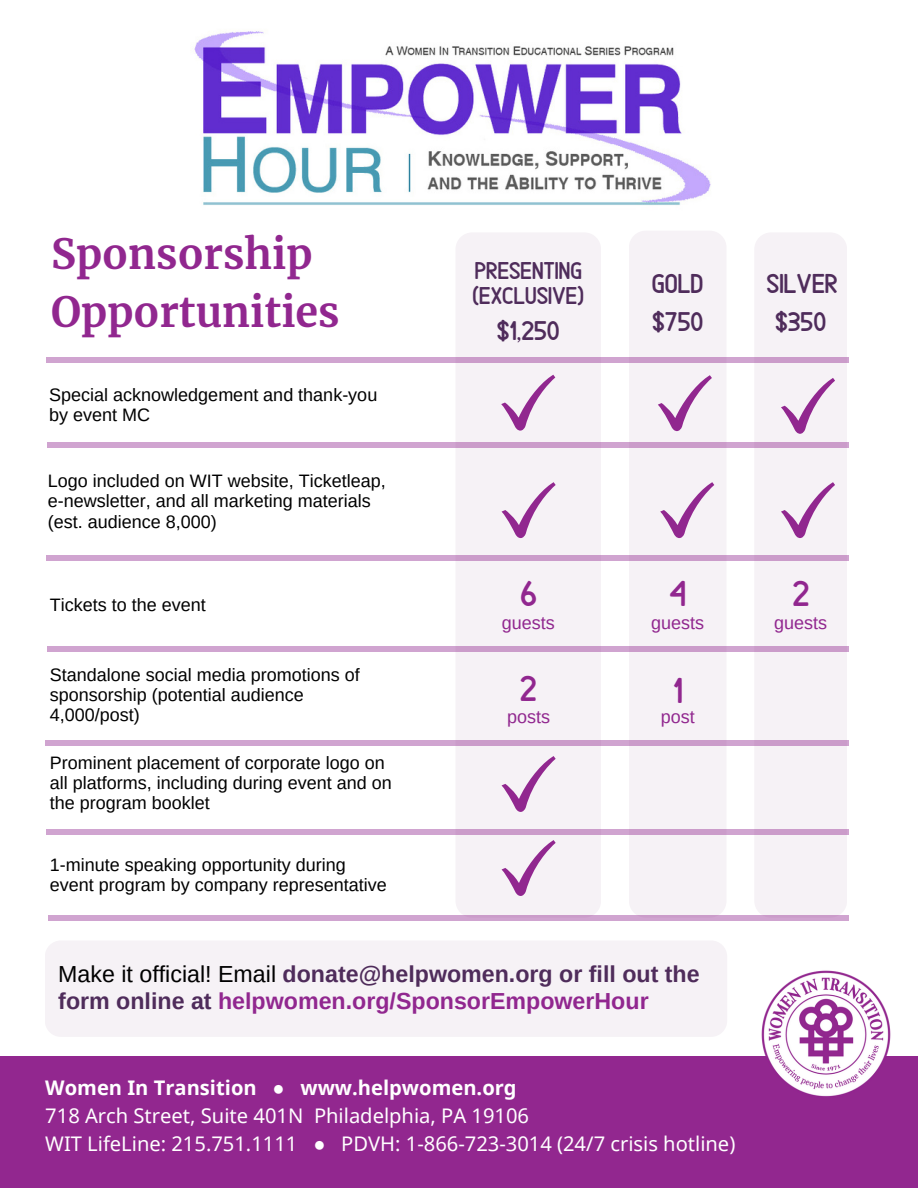
<style>
.page{position:relative;width:918px;height:1188px;background:#fff}
.page>*{position:absolute;margin:0;border:0;box-sizing:border-box;transform-origin:0 0}
.t1{font:700 41.25px/57.3px "Merriweather";color:#91278f}
.t2{font:36px "Alaska";color:#91278f}
.t3{font:27.3px "Alaska";color:#4f2c5b}
.t4{font:27px "Alaska";color:#4f2c5b}
.t5{font:24.3px/25.8px "Alaska";color:#4f2c5b}
.t6{font:700 23.25px/27px "Arimo";color:#4f2c5b}
.t7{font:20.1px/28px "Noto Sans";color:#fff}
.t8{font:18px/20.2px "Arimo";color:#000}
.t9{font:18px "Arimo";color:#91278f}
.s1{font-weight:400;color:#000}
.s2{color:#91278f}
.s3{font-weight:700}
</style>
<div class="page">
<div style="left:45px;top:940px;width:682px;height:97px;background:#f6f2f6;border-radius:16px"></div>
<div style="left:0;top:1056px;width:918px;height:132px;background:#92278f"></div>
<img style="left:761px;top:970px;width:130px;height:127px">
<div style="left:456px;top:232px;width:145px;height:686px;background:#f6f2f6;border-radius:17px"></div>
<div style="left:629px;top:231px;width:98px;height:687px;background:#f6f2f6;border-radius:17px"></div>
<div style="left:754px;top:232px;width:93px;height:686px;background:#f6f2f6;border-radius:17px"></div>
<div style="left:47px;top:357px;width:802px;height:5px;background:#d0a4d0"></div>
<div style="left:48px;top:442px;width:801px;height:5px;background:#d0a4d0"></div>
<div style="left:47px;top:556px;width:802px;height:5px;background:#d0a4d0"></div>
<div style="left:48px;top:646px;width:801px;height:5px;background:#d0a4d0"></div>
<div style="left:45px;top:741px;width:804px;height:5px;background:#d0a4d0"></div>
<div style="left:47px;top:830px;width:802px;height:5px;background:#d0a4d0"></div>
<hr style="left:48px;top:916px;width:801px;height:4px;background:#d0a4d0">
<img style="left:194px;top:31px;width:517px;height:174px">
<svg style="left:501px;top:375px;width:54px;height:56px"></svg>
<svg style="left:502px;top:482px;width:53px;height:56px"></svg>
<svg style="left:502px;top:756px;width:53px;height:56px"></svg>
<svg style="left:502px;top:840px;width:53px;height:56px"></svg>
<svg style="left:658px;top:375px;width:54px;height:56px"></svg>
<svg style="left:660px;top:482px;width:54px;height:56px"></svg>
<svg style="left:781px;top:378px;width:54px;height:56px"></svg>
<svg style="left:781px;top:482px;width:54px;height:56px"></svg>
<h4 class="t1" style="left:51px;top:226px;width:290px">Sponsorship<br>Opportunities</h4>
<h3 class="t8" style="left:49px;top:385px;width:330px">Special acknowledgement and thank-you by event MC</h3>
<p class="t8" style="left:48px;top:471px;width:339px">Logo included on WIT website, Ticketleap, e-newsletter, and all marketing materials (est. audience 8,000)</p>
<p class="t8" style="left:50px;top:594px;width:157px">Tickets to the event</p>
<p class="t8" style="left:50px;top:664px;width:311px">Standalone social media promotions of sponsorship (potential audience<br>4,000/post)</p>
<p class="t8" style="left:50px;top:752px;width:343px">Prominent placement of corporate logo on all platforms, including during event and on the program booklet</p>
<p class="t8" style="left:50px;top:855px;width:339px">1-minute speaking opportunity during event program by company representative</p>
<p class="t5" style="left:473px;top:255px;width:113px">PRESENTING (EXCLUSIVE)</p>
<p class="t4" style="left:497px;top:310px;width:64px">$1,250</p>
<h2 class="t3" style="left:652px;top:262px;width:53px">GOLD</h2>
<p class="t4" style="left:652px;top:301px;width:53px">$750</p>
<p class="t2" style="left:520px;top:566px;width:18px">6</p>
<p class="t9" style="left:502px;top:613px;width:55px">guests</p>
<h1 class="t2" style="left:520px;top:661px;width:19px">2</h1>
<h3 class="t9" style="left:507px;top:707px;width:45px">posts</h3>
<p class="t2" style="left:669px;top:566px;width:18px">4</p>
<p class="t9" style="left:651px;top:613px;width:55px">guests</p>
<p class="t2" style="left:673px;top:663px;width:11px">1</p>
<p class="t9" style="left:661px;top:707px;width:35px">post</p>
<p class="t6" style="left:58px;top:961px;width:643px"><span class="s1">Make it official! Email</span> donate@helpwomen.org or fill out the form online at <span class="s2">helpwomen.org/SponsorEmpowerHour</span></p>
<p class="t7" style="left:45px;top:1073px;width:692px"><span class="s3">Women In Transition ● www.helpwomen.org<br></span>718 Arch Street, Suite 401N Philadelphia, PA 19106<br>WIT LifeLine: 215.751.1111 ● PDVH: 1-866-723-3014 (24/7 crisis hotline)</p>
<p class="t3" style="left:766px;top:262px;width:73px">SILVER</p>
<h3 class="t4" style="left:775px;top:301px;width:53px">$350</h3>
<p class="t2" style="left:793px;top:566px;width:19px">2</p>
<p class="t9" style="left:774px;top:613px;width:55px">guests</p>
</div>
